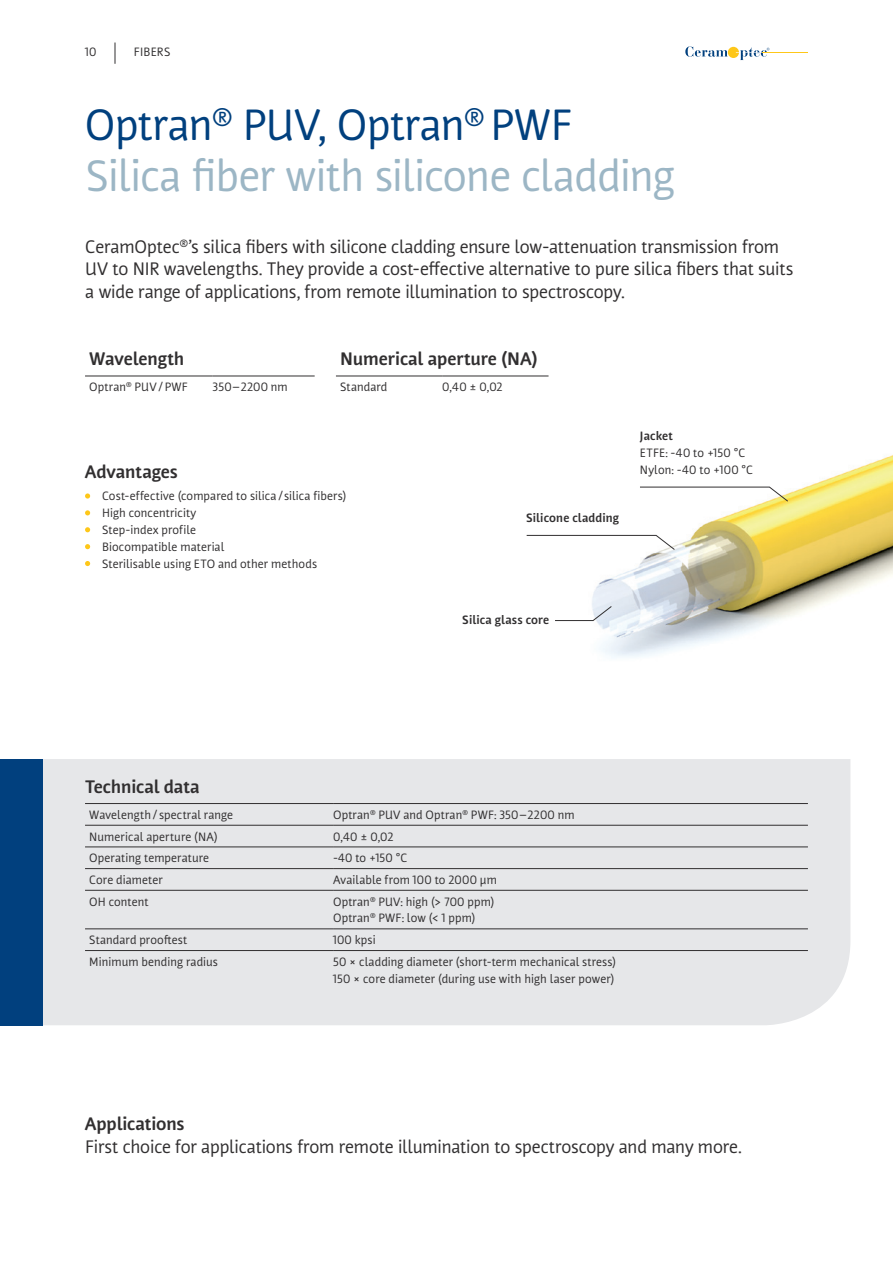
<style>
.page{position:relative;width:893px;height:1263px;background:#fff}
.page>*{position:absolute;margin:0;border:0;box-sizing:border-box;transform-origin:0 0}
.t1{font:43.5px/50.7px "Nuvo Pro";letter-spacing:-.015em;color:#9cb6c5}
.t2{font:18px/22.5px "Nuvo Pro";letter-spacing:-.01em;color:#312f30}
.t3{font:700 18px "Nuvo Pro";letter-spacing:-.01em;color:#312f30}
.t4{font:12px/16.8px "Nuvo Pro";letter-spacing:.01em;color:#312f30}
.t5{font:700 12px "Nuvo Pro";letter-spacing:.01em;color:#312f30}
.s1{color:#01407e}
</style>
<div class="page">
<svg style="left:115px;top:43px;width:1px;height:21px"></svg>
<svg style="left:685px;top:46px;width:43px;height:11px"></svg>
<div style="left:728px;top:47px;width:11px;height:11px;background:#fec719;border-radius:50%"></div>
<svg style="left:736px;top:47px;width:33px;height:13px"></svg>
<hr style="left:763px;top:52px;width:45px;height:1px;background:#fec719">
<div style="left:43px;top:759px;width:807px;height:266px;background:#e6e7e9"></div>
<div style="left:0;top:759px;width:43px;height:266px;background:#01407e"></div>
<hr style="left:85px;top:376px;width:128px;height:1px;background:#312f30">
<hr style="left:213px;top:376px;width:102px;height:1px;background:#312f30">
<hr style="left:336px;top:376px;width:106px;height:1px;background:#312f30">
<hr style="left:442px;top:376px;width:107px;height:1px;background:#312f30">
<svg style="left:85px;top:493px;width:5px;height:6px"></svg>
<svg style="left:85px;top:510px;width:5px;height:5px"></svg>
<svg style="left:85px;top:527px;width:5px;height:5px"></svg>
<svg style="left:85px;top:544px;width:5px;height:5px"></svg>
<svg style="left:85px;top:561px;width:5px;height:5px"></svg>
<hr style="left:85px;top:803px;width:248px;height:1px;background:#312f30">
<hr style="left:333px;top:803px;width:475px;height:1px;background:#312f30">
<hr style="left:85px;top:825px;width:248px;height:1px;background:#312f30">
<hr style="left:333px;top:825px;width:475px;height:1px;background:#312f30">
<hr style="left:85px;top:847px;width:248px;height:1px;background:#312f30">
<hr style="left:333px;top:847px;width:475px;height:1px;background:#312f30">
<hr style="left:85px;top:868px;width:248px;height:1px;background:#312f30">
<hr style="left:333px;top:868px;width:475px;height:1px;background:#312f30">
<hr style="left:85px;top:890px;width:248px;height:1px;background:#312f30">
<hr style="left:333px;top:890px;width:475px;height:1px;background:#312f30">
<hr style="left:85px;top:928px;width:248px;height:1px;background:#312f30">
<hr style="left:333px;top:928px;width:475px;height:1px;background:#312f30">
<hr style="left:85px;top:950px;width:248px;height:1px;background:#312f30">
<hr style="left:333px;top:950px;width:475px;height:1px;background:#312f30">
<img style="left:527px;top:455px;width:366px;height:203px">
<svg style="left:555px;top:606px;width:57px;height:15px"></svg>
<svg style="left:640px;top:487px;width:148px;height:15px"></svg>
<svg style="left:526px;top:535px;width:149px;height:15px"></svg>
<p class="t4" style="left:85px;top:44px;width:13px">10</p>
<p class="t4" style="left:134px;top:44px;width:38px">FIBERS</p>
<h1 class="t1" style="left:85px;top:99px;width:591px"><span class="s1">Optran</span><sup>®</sup> <span class="s1">PUV, Optran</span><sup>®</sup> <span class="s1">PWF<br></span>Silica fiber with silicone cladding</h1>
<p class="t2" style="left:85px;top:235px;width:710px">CeramOptec<sup>®</sup>’s silica fibers with silicone cladding ensure low-attenuation transmission from<br>UV to NIR wavelengths. They provide a cost-effective alternative to pure silica fibers that suits a wide range of applications, from remote illumination to spectroscopy.</p>
<h2 class="t3" style="left:89px;top:348px;width:97px">Wavelength</h2>
<h2 class="t3" style="left:340px;top:348px;width:199px">Numerical aperture (NA)</h2>
<p class="t4" style="left:89px;top:378px;width:100px">Optran<sup>®</sup> PUV/PWF</p>
<p class="t4" style="left:213px;top:378px;width:77px">350–2200 nm</p>
<p class="t4" style="left:340px;top:378px;width:49px">Standard</p>
<p class="t4" style="left:442px;top:378px;width:62px">0,40 ± 0,02</p>
<h2 class="t3" style="left:85px;top:460px;width:95px">Advantages</h2>
<p class="t4" style="left:102px;top:488px;width:246px">Cost-effective (compared to silica/silica fibers)<br>High concentricity<br>Step-index profile<br>Biocompatible material<br>Sterilisable using ETO and other methods</p>
<p class="t5" style="left:526px;top:510px;width:94px">Silicone cladding</p>
<p class="t5" style="left:462px;top:613px;width:88px">Silica glass core</p>
<p class="t5" style="left:640px;top:428px;width:34px">Jacket</p>
<p class="t4" style="left:640px;top:444px;width:115px">ETFE: -40 to +150 °C<br>Nylon: -40 to +100 °C</p>
<h2 class="t3" style="left:85px;top:775px;width:116px">Technical data</h2>
<p class="t4" style="left:89px;top:806px;width:145px">Wavelength/ spectral range</p>
<p class="t4" style="left:333px;top:806px;width:243px">Optran<sup>®</sup> PUV and Optran<sup>®</sup> PWF: 350–2200 nm</p>
<p class="t4" style="left:89px;top:828px;width:130px">Numerical aperture (NA)</p>
<p class="t4" style="left:333px;top:828px;width:62px">0,40 ± 0,02</p>
<p class="t4" style="left:89px;top:849px;width:121px">Operating temperature</p>
<p class="t4" style="left:333px;top:849px;width:76px">-40 to +150 °C</p>
<p class="t4" style="left:89px;top:871px;width:75px">Core diameter</p>
<p class="t4" style="left:333px;top:871px;width:165px">Available from 100 to 2000 µm</p>
<p class="t4" style="left:89px;top:893px;width:61px">OH content</p>
<p class="t4" style="left:333px;top:893px;width:163px">Optran<sup>®</sup> PUV: high (&gt; 700 ppm)<br>Optran<sup>®</sup> PWF: low (&lt; 1 ppm)</p>
<p class="t4" style="left:89px;top:931px;width:100px">Standard prooftest</p>
<p class="t4" style="left:333px;top:931px;width:44px">100 kpsi</p>
<p class="t4" style="left:89px;top:953px;width:130px">Minimum bending radius</p>
<p class="t4" style="left:333px;top:953px;width:285px">50 × cladding diameter (short-term mechanical stress)<br>150 × core diameter (during use with high laser power)</p>
<h2 class="t3" style="left:85px;top:1113px;width:101px">Applications</h2>
<h2 class="t2" style="left:85px;top:1135px;width:658px">First choice for applications from remote illumination to spectroscopy and many more.</h2>
</div>
